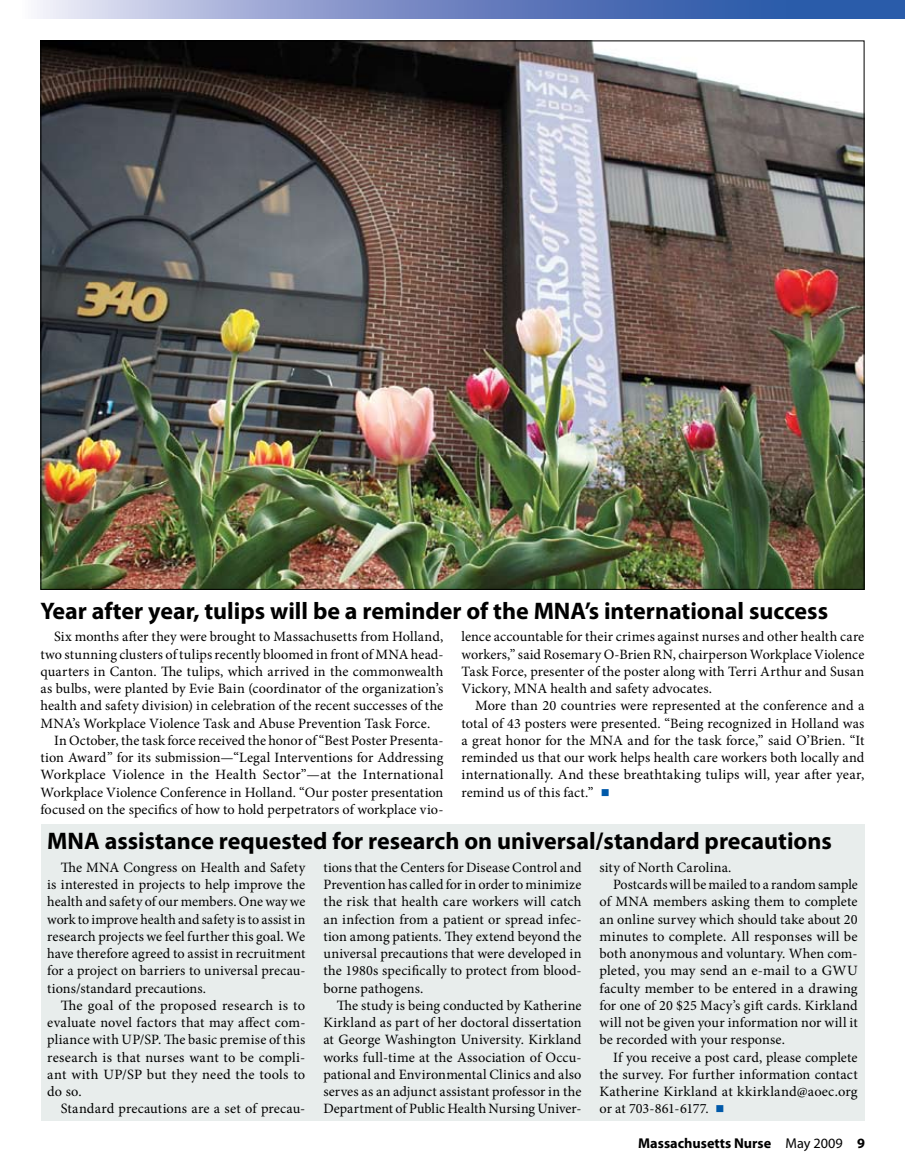
<style>
.page{position:relative;width:905px;height:1175px;background:#fff}
.page>*{position:absolute;margin:0;border:0;box-sizing:border-box;transform-origin:0 0}
.t1{font:700 24px "Myriad Pro";color:#000}
.t2{font:14.25px/17.2px "Minion Pro";letter-spacing:.01em;color:#000;text-align:justify}
.t3{font:700 14.25px "Myriad Pro";color:#000}
.s1{color:#0059a9}
.s2{font-weight:400}
</style>
<div class="page">
<svg style="left:37px;top:0;width:867px;height:19px;background:#738bc4"></svg>
<div style="left:40px;top:824px;width:824px;height:296px;background:#e8edec"></div>
<img style="left:42px;top:42px;width:820px;height:546px">
<h1 class="t1" style="left:40px;top:595px;width:789px">Year after year, tulips will be a reminder of the MNA’s international success</h1>
<p class="t2" style="left:54px;top:628px;width:391px">Six months after they were brought to Massachusetts from Holland,</p>
<p class="t2" style="left:40px;top:645px;width:404px">two stunning clusters of tulips recently bloomed in front of MNA head-</p>
<p class="t2" style="left:40px;top:662px;width:404px">quarters in Canton. The tulips, which arrived in the commonwealth</p>
<p class="t2" style="left:40px;top:680px;width:404px">as bulbs, were planted by Evie Bain (coordinator of the organization’s</p>
<p class="t2" style="left:40px;top:697px;width:404px">health and safety division) in celebration of the recent successes of the</p>
<p class="t2" style="left:40px;top:714px;width:391px">MNA’s Workplace Violence Task and Abuse Prevention Task Force.</p>
<p class="t2" style="left:54px;top:731px;width:391px">In October, the task force received the honor of “Best Poster Presenta-</p>
<p class="t2" style="left:40px;top:749px;width:404px">tion Award” for its submission—“Legal Interventions for Addressing</p>
<p class="t2" style="left:40px;top:766px;width:404px">Workplace Violence in the Health Sector”—at the International</p>
<p class="t2" style="left:40px;top:783px;width:404px">Workplace Violence Conference in Holland. “Our poster presentation</p>
<p class="t2" style="left:40px;top:800px;width:404px">focused on the specifics of how to hold perpetrators of workplace vio-</p>
<p class="t2" style="left:461px;top:628px;width:404px">lence accountable for their crimes against nurses and other health care workers,” said Rosemary O-Brien RN, chairperson Workplace Violence Task Force, presenter of the poster along with Terri Arthur and Susan Vickory, MNA health and safety advocates.</p>
<p class="t2" style="left:461px;top:697px;width:404px;text-indent:14px">More than 20 countries were represented at the conference and a total of 43 posters were presented. “Being recognized in Holland was a great honor for the MNA and for the task force,” said O’Brien. “It reminded us that our work helps health care workers both locally and internationally. And these breathtaking tulips will, year after year, remind us of this fact.” <span class="s1">■</span></p>
<h1 class="t1" style="left:47px;top:825px;width:786px">MNA assistance requested for research on universal/standard precautions</h1>
<p class="t2" style="left:47px;top:858px;width:260px;text-indent:14px">The MNA Congress on Health and Safety is interested in projects to help improve the health and safety of our members. One way we work to improve health and safety is to assist in research projects we feel further this goal. We have therefore agreed to assist in recruitment for a project on barriers to universal precau&shy;tions/standard precautions.</p>
<p class="t2" style="left:47px;top:996px;width:260px;text-indent:14px">The goal of the proposed research is to evaluate novel factors that may affect com&shy;pliance with UP/SP. The basic premise of this research is that nurses want to be compli&shy;ant with UP/SP but they need the tools to do so.</p>
<p class="t2" style="left:61px;top:1100px;width:246px">Standard precautions are a set of precau-</p>
<p class="t2" style="left:323px;top:858px;width:260px">tions that the Centers for Disease Control and Prevention has called for in order to minimize the risk that health care workers will catch an infection from a patient or spread infec&shy;tion among patients. They extend beyond the universal precautions that were developed in the 1980s specifically to protect from blood&shy;borne pathogens.</p>
<p class="t2" style="left:323px;top:996px;width:260px;text-indent:13px">The study is being conducted by Katherine Kirkland as part of her doctoral dissertation at George Washington University. Kirkland works full-time at the Association of Occu&shy;pational and Environmental Clinics and also serves as an adjunct assistant professor in the Department of Public Health Nursing Univer-</p>
<p class="t2" style="left:599px;top:858px;width:133px">sity of North Carolina.</p>
<p class="t2" style="left:613px;top:876px;width:246px">Postcards will be mailed to a random sample</p>
<p class="t2" style="left:599px;top:893px;width:259px">of MNA members asking them to complete</p>
<p class="t2" style="left:599px;top:910px;width:259px">an online survey which should take about 20</p>
<p class="t2" style="left:599px;top:927px;width:259px">minutes to complete. All responses will be</p>
<p class="t2" style="left:599px;top:945px;width:259px">both anonymous and voluntary. When com-</p>
<p class="t2" style="left:599px;top:962px;width:260px">pleted, you may send an e-mail to a GWU</p>
<p class="t2" style="left:599px;top:979px;width:260px">faculty member to be entered in a drawing</p>
<p class="t2" style="left:599px;top:996px;width:259px">for one of 20 $25 Macy’s gift cards. Kirkland</p>
<p class="t2" style="left:599px;top:1014px;width:259px">will not be given your information nor will it</p>
<p class="t2" style="left:599px;top:1031px;width:187px">be recorded with your response.</p>
<p class="t2" style="left:613px;top:1048px;width:246px">If you receive a post card, please complete</p>
<p class="t2" style="left:599px;top:1065px;width:259px">the survey. For further information contact</p>
<p class="t2" style="left:599px;top:1083px;width:259px">Katherine Kirkland at kkirkland@aoec.org</p>
<p class="t2" style="left:599px;top:1100px;width:126px">or at 703-861-6177. <span class="s1">■</span></p>
<p class="t3" style="left:638px;top:1133px;width:206px">Massachusetts Nurse <span class="s2">May 2009</span></p>
</div>
